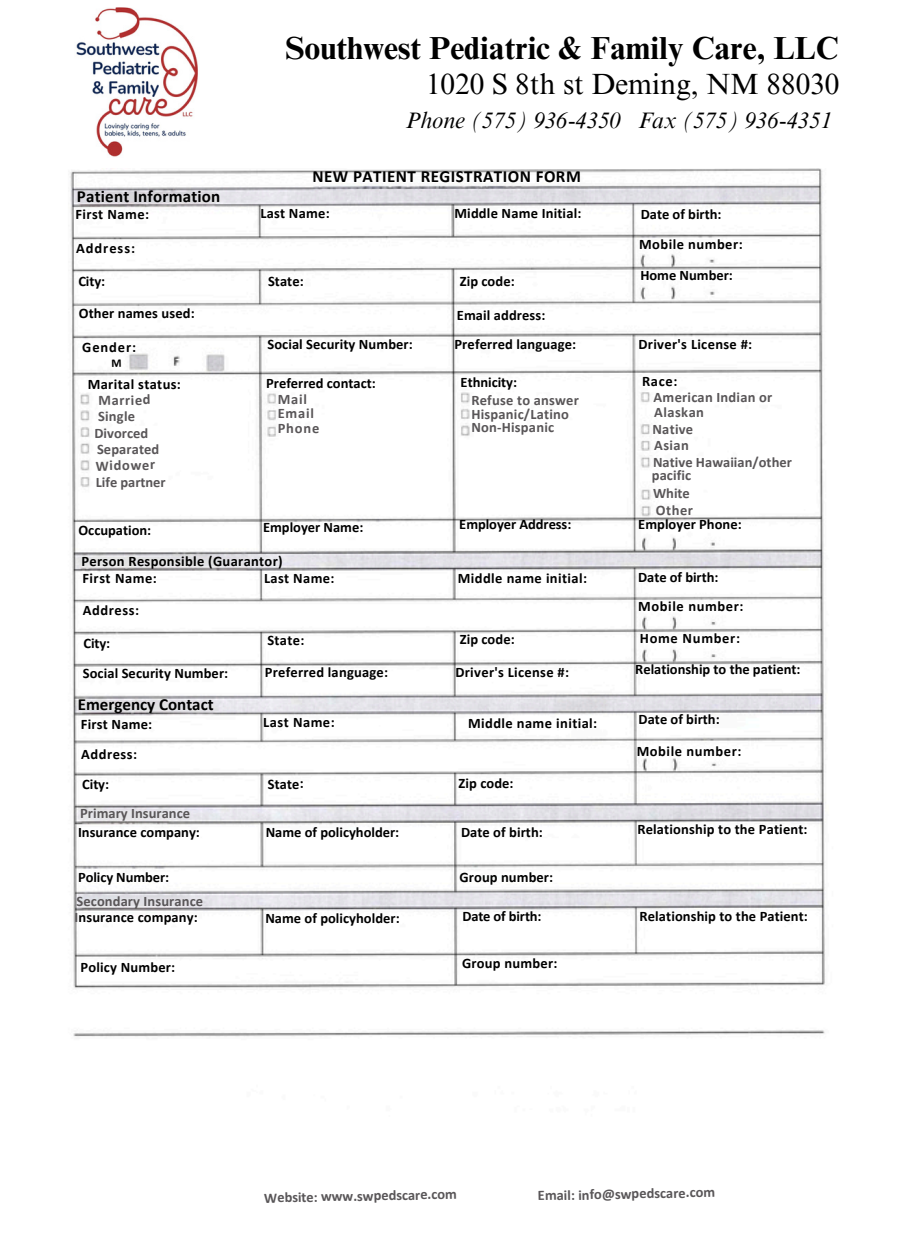
<style>
.page{position:relative;width:900px;height:1260px;background:#fff}
.page>*{position:absolute;margin:0;border:0;box-sizing:border-box;transform-origin:0 0}
.t1{font:700 32px "Times NRMT Pro";color:#000}
.t2{font:29.25px "Times NRMT Pro";color:#000}
.t3{font:italic 22.75px "Times NRMT Pro";color:#000}
.t4{font:700 17px "Calibri";letter-spacing:.015em;color:#000}
.t5{font:700 14.5px "Calibri";letter-spacing:.01em;color:#000}
.t6{font:700 14.5px "Calibri";letter-spacing:.01em;color:#595658}
.t7{font:700 14.5px "Calibri";letter-spacing:.03em;color:#000}
.t8{font:700 14.5px "Calibri";letter-spacing:.04em;color:#000}
.t9{font:700 14.5px "Calibri";letter-spacing:.035em;color:#000}
.t10{font:700 14.5px "Calibri";letter-spacing:.045em;color:#000}
.t11{font:700 14.5px "Calibri";letter-spacing:-.01em;color:#000}
.t12{font:700 14.5px "Calibri";letter-spacing:.05em;color:#000}
.t13{font:700 14.5px "Calibri";letter-spacing:.065em;color:#000}
.t14{font:700 14.5px "Calibri";letter-spacing:.03em;color:#595658}
.s1{color:#595658}
</style>
<div class="page">
<img style="left:70px;top:169px;width:755px;height:868px">
<img style="left:76px;top:7px;width:122px;height:150px">
<svg style="left:112px;top:359px;width:9px;height:8px"></svg>
<p class="t1" style="left:285px;top:36px;width:555px">Southwest Pediatric &amp; Family Care, LLC</p>
<p class="t2" style="left:426px;top:73px;width:415px">1020 S 8th st Deming, NM 88030</p>
<p class="t3" style="left:406px;top:111px;width:428px">Phone (575) 936-4350 Fax (575) 936-4351</p>
<p class="t4" style="left:312px;top:170px;width:270px">NEW PATIENT REGISTRATION FORM</p>
<p class="t5" style="left:454px;top:207px;width:129px">Middle Name Initial:</p>
<p class="t5" style="left:641px;top:208px;width:82px">Date of birth:</p>
<h1 class="t4" style="left:77px;top:189px;width:145px">Patient Information</h1>
<h2 class="t7" style="left:75px;top:208px;width:75px">First Name:</h2>
<h3 class="t5" style="left:260px;top:207px;width:71px">Last Name:</h3>
<p class="t13" style="left:76px;top:242px;width:61px">Address:</p>
<h4 class="t5" style="left:78px;top:275px;width:28px">City:</h4>
<h5 class="t5" style="left:79px;top:308px;width:117px">Other names used:</h5>
<p class="t5" style="left:82px;top:341px;width:55px">Gender:</p>
<p class="t5" style="left:88px;top:378px;width:95px">Marital status:</p>
<p class="t6" style="left:98px;top:394px;width:53px;rotate:-1deg">Married</p>
<p class="t6" style="left:98px;top:410px;width:39px">Single</p>
<p class="t6" style="left:94px;top:427px;width:55px">Divorced</p>
<p class="t6" style="left:97px;top:443px;width:64px">Separated</p>
<p class="t6" style="left:96px;top:460px;width:61px;rotate:-1deg">Widower</p>
<p class="t6" style="left:96px;top:476px;width:71px">Life partner</p>
<p class="t5" style="left:79px;top:524px;width:74px">Occupation:</p>
<p class="t5" style="left:82px;top:555px;width:203px">Person Responsible (Guarantor)</p>
<p class="t8" style="left:82px;top:572px;width:76px">First Name:</p>
<p class="t8" style="left:83px;top:604px;width:58px">Address:</p>
<p class="t9" style="left:639px;top:238px;width:105px">Mobile number:</p>
<p class="t5" style="left:640px;top:269px;width:94px">Home Number:</p>
<p class="t5" style="left:460px;top:275px;width:56px">Zip code:</p>
<p class="t5" style="left:457px;top:309px;width:90px">Email address:</p>
<p class="t5" style="left:268px;top:275px;width:37px">State:</p>
<p class="t5" style="left:454px;top:339px;width:123px">Preferred language:</p>
<p class="t5" style="left:461px;top:376px;width:58px">Ethnicity:</p>
<p class="t5" style="left:639px;top:339px;width:115px">Driver's License #:</p>
<p class="t5" style="left:642px;top:375px;width:37px">Race:</p>
<p class="t5" style="left:267px;top:339px;width:147px">Social Security Number:</p>
<p class="t5" style="left:266px;top:377px;width:111px">Preferred contact:</p>
<p class="t6" style="left:278px;top:393px;width:31px">Mail</p>
<p class="t6" style="left:278px;top:407px;width:38px">Email</p>
<p class="t6" style="left:278px;top:422px;width:43px">Phone</p>
<p class="t6" style="left:654px;top:391px;width:120px">American Indian or</p>
<p class="t14" style="left:654px;top:406px;width:51px">Alaskan</p>
<p class="t6" style="left:653px;top:424px;width:42px">Native</p>
<p class="t6" style="left:654px;top:439px;width:36px">Asian</p>
<p class="t6" style="left:653px;top:456px;width:140px">Native Hawaiian/other</p>
<p class="t6" style="left:652px;top:469px;width:41px">pacific</p>
<p class="t6" style="left:653px;top:487px;width:38px">White</p>
<p class="t6" style="left:656px;top:504px;width:39px">Other</p>
<p class="t6" style="left:471px;top:394px;width:109px">Refuse to answer</p>
<p class="t6" style="left:471px;top:408px;width:99px">Hispanic/Latino</p>
<p class="t6" style="left:471px;top:421px;width:84px">Non-Hispanic</p>
<p class="t5" style="left:263px;top:521px;width:102px">Employer Name:</p>
<p class="t5" style="left:459px;top:519px;width:114px">Employer Address:</p>
<p class="t5" style="left:638px;top:519px;width:105px">Employer Phone:</p>
<p class="t5" style="left:264px;top:572px;width:72px">Last Name:</p>
<p class="t7" style="left:458px;top:572px;width:131px">Middle name initial:</p>
<p class="t5" style="left:638px;top:571px;width:82px">Date of birth:</p>
<p class="t10" style="left:638px;top:600px;width:107px">Mobile number:</p>
<p class="t12" style="left:640px;top:632px;width:102px">Home Number:</p>
<p class="t5" style="left:635px;top:663px;width:167px">Relationship to the patient:</p>
<p class="t5" style="left:84px;top:637px;width:28px">City:</p>
<p class="t5" style="left:267px;top:635px;width:38px">State:</p>
<p class="t5" style="left:460px;top:633px;width:56px">Zip code:</p>
<p class="t5" style="left:83px;top:667px;width:147px">Social Security Number:</p>
<p class="t5" style="left:265px;top:666px;width:125px">Preferred language:</p>
<p class="t5" style="left:455px;top:666px;width:115px">Driver's License #:</p>
<p class="t4" style="left:78px;top:697px;width:137px">Emergency Contact</p>
<p class="t5" style="left:81px;top:718px;width:73px">First Name:</p>
<p class="t9" style="left:263px;top:716px;width:73px">Last Name:</p>
<p class="t9" style="left:81px;top:748px;width:58px">Address:</p>
<p class="t5" style="left:82px;top:778px;width:28px">City:</p>
<p class="t5" style="left:268px;top:778px;width:37px;rotate:-1deg">State:</p>
<h5 class="t7" style="left:468px;top:717px;width:131px">Middle name initial:</h5>
<p class="t5" style="left:639px;top:713px;width:83px">Date of birth:</p>
<p class="t8" style="left:637px;top:745px;width:106px">Mobile number:</p>
<p class="t5" style="left:459px;top:777px;width:57px">Zip code:</p>
<p class="t5" style="left:637px;top:823px;width:172px">Relationship to the Patient:</p>
<p class="t6" style="left:80px;top:807px;width:112px">Primary Insurance</p>
<p class="t5" style="left:266px;top:826px;width:135px">Name of policyholder:</p>
<p class="t5" style="left:461px;top:826px;width:83px">Date of birth:</p>
<p class="t5" style="left:78px;top:826px;width:123px">Insurance company:</p>
<p class="t5" style="left:78px;top:871px;width:92px">Policy Number:</p>
<p class="t6" style="left:76px;top:895px;width:128px">Secondary Insurance</p>
<p class="t5" style="left:75px;top:911px;width:125px"><span class="s1">I</span>nsurance company:</p>
<p class="t5" style="left:81px;top:961px;width:96px">Policy Number:</p>
<p class="t5" style="left:460px;top:871px;width:95px">Group number:</p>
<p class="t5" style="left:265px;top:912px;width:136px">Name of policyholder:</p>
<p class="t11" style="left:462px;top:911px;width:81px">Date of birth:</p>
<p class="t5" style="left:462px;top:957px;width:97px">Group number:</p>
<p class="t5" style="left:640px;top:911px;width:170px">Relationship to the Patient:</p>
<p class="t6" style="left:264px;top:1191px;width:194px;rotate:-1deg">Website: www.swpedscare.com</p>
<p class="t6" style="left:538px;top:1189px;width:179px;rotate:-1deg">Email: info@swpedscare.com</p>
</div>
